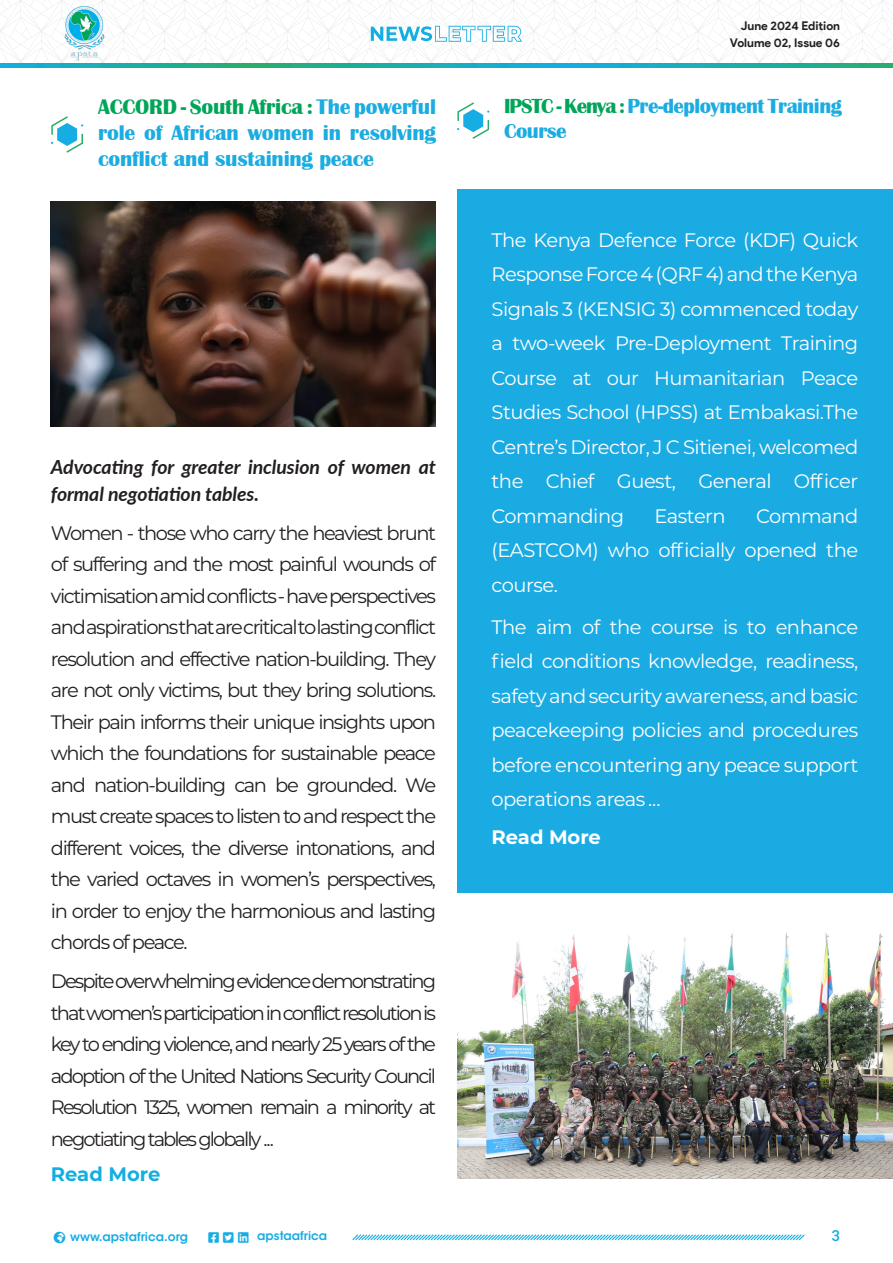
<style>
.page{position:relative;width:893px;height:1263px;background:#fff}
.page>*{position:absolute;margin:0;border:0;box-sizing:border-box;transform-origin:0 0}
.t1{font:700 21.75px/26.1px "Britannic";letter-spacing:-.01em;color:#1bace1;text-align:justify}
.t2{font:700 21px/25.2px "Britannic";letter-spacing:-.025em;color:#1bace1}
.t3{font:19.5px/31.5px "Montserrat";letter-spacing:-.095em;color:#231f20;text-align:justify}
.t4{font:19.5px/34.5px "Montserrat";letter-spacing:-.025em;color:#fff;text-align:justify}
.t5{font:italic 700 19.5px/27px "Lato";letter-spacing:-.005em;color:#231f20}
.t6{font:700 19.5px "Montserrat";color:#fff}
.t7{font:700 19.5px "Montserrat";color:#13aee2}
.t8{font:500 15px "Roboto";color:#16ace4}
.t9{font:600 12px "ITC Avant Garde Std";color:#16ace4}
.t10{font:700 12px/16.8px "Product Sans";color:#231f20;text-align:right}
.s1{color:#00a559}
</style>
<div class="page">
<svg style="left:352px;top:1234px;width:453px;height:7px"></svg>
<svg style="left:0;top:64px;width:893px;height:4px;background:#1badaa"></svg>
<svg style="left:0;top:0;width:893px;height:64px"></svg>
<img style="left:457px;top:932px;width:436px;height:246px">
<img style="left:51px;top:201px;width:385px;height:225px">
<svg style="left:51px;top:116px;width:32px;height:37px"></svg>
<svg style="left:457px;top:102px;width:32px;height:37px"></svg>
<div style="left:457px;top:189px;width:436px;height:704px;background:#1babe3"></div>
<p class="t10" style="left:730px;top:18px;width:112px">June 2024 Edition<br>Volume 02, Issue 06</p>
<p class="t1" style="left:98px;top:94px;width:339px"><span class="s1">ACCORD - South Africa :</span> The powerful role of African women in resolving conflict and sustaining peace</p>
<p class="t2" style="left:504px;top:94px;width:339px"><span class="s1">IPSTC - Kenya :</span> Pre-deployment Training<br>Course</p>
<p class="t5" style="left:51px;top:452px;width:387px">Advocating for greater inclusion of women at formal negotiation tables.</p>
<p class="t3" style="left:51px;top:516px;width:387px">Women - those who carry the heaviest brunt of suffering and the most painful wounds of victimisation amid conflicts - have perspectives and aspirations that are critical to lasting conflict resolution and effective nation-building. They are not only victims, but they bring solutions.<br>Their pain informs their unique insights upon which the foundations for sustainable peace and nation-building can be grounded. We must create spaces to listen to and respect the different voices, the diverse intonations, and the varied octaves in women’s perspectives, in order to enjoy the harmonious and lasting chords of peace.</p>
<p class="t3" style="left:51px;top:965px;width:387px">Despite overwhelming evidence demonstrating that women’s participation in conflict resolution is key to ending violence, and nearly 25 years of the adoption of the United Nations Security Council Resolution 1325, women remain a minority at negotiating tables globally ...</p>
<p class="t7" style="left:51px;top:1160px;width:111px">Read More</p>
<p class="t4" style="left:491px;top:222px;width:368px">The Kenya Defence Force (KDF) Quick Response Force 4 (QRF 4) and the Kenya Signals 3 (KENSIG 3) commenced today a two-week Pre-Deployment Training Course at our Humanitarian Peace Studies School (HPSS) at Embakasi.The Centre’s Director, J C Sitienei, welcomed the Chief Guest, General Officer Commanding</p>
<p class="t4" style="left:491px;top:498px;width:368px;text-indent:265px">Command (EASTCOM) who officially opened the course.</p>
<p class="t4" style="left:491px;top:609px;width:368px">The aim of the course is to enhance field conditions knowledge, readiness, safety and security awareness, and basic peacekeeping policies and procedures before encountering any peace support operations areas ...</p>
<p class="t6" style="left:491px;top:823px;width:111px">Read More</p>
<p class="t4" style="left:654px;top:498px;width:73px">Eastern</p>
<p class="t9" style="left:54px;top:1229px;width:136px">●□ www.apstafrica.org</p>
<p class="t9" style="left:223px;top:1228px;width:105px">▼▼▼▲❑◆ ●■■ apstaafrica</p>
<p class="t8" style="left:831px;top:1225px;width:10px">3</p>
</div>
